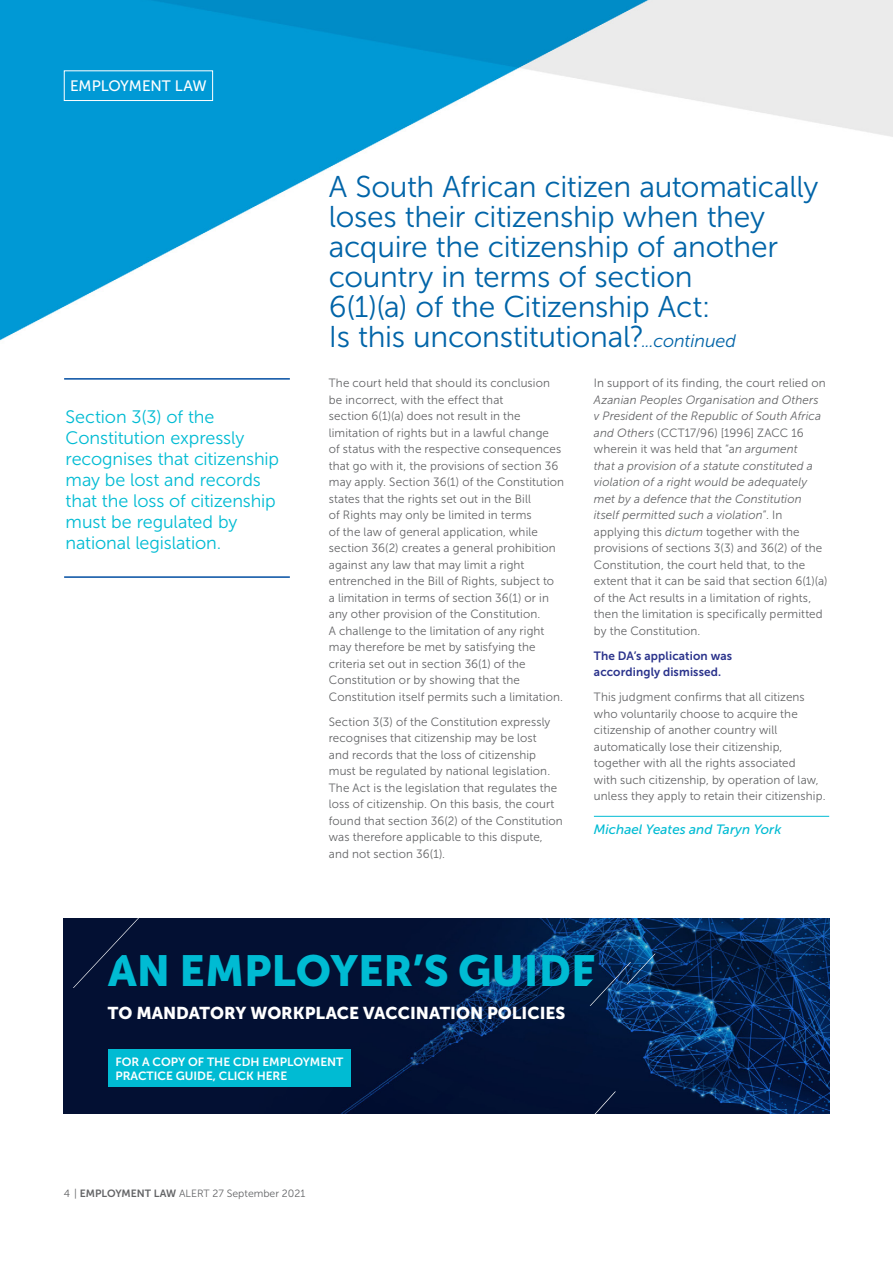
<style>
.page{position:relative;width:893px;height:1263px;background:#fff}
.page>*{position:absolute;margin:0;border:0;box-sizing:border-box;transform-origin:0 0}
.t1{font:43.2px "Museo Sans 900";color:#00bbd3}
.t2{font:30px/30px "Museo Sans 300";letter-spacing:-.01em;color:#0064a8}
.t3{font:18px/21px "Museo Sans 300";letter-spacing:-.01em;color:#00bbd3}
.t4{font:17.1px "Museo Sans 900";color:#fff}
.t5{font:15.15px "Museo Sans 500";letter-spacing:-.005em;color:#fff}
.t6{font:italic 13.5px "Museo Sans 500";color:#00bbd3}
.t7{font:12px/16.5px "Museo Sans 300";letter-spacing:.01em;color:#636466}
.t8{font:12px/16.5px "Museo Sans 700";letter-spacing:.01em;color:#2b338c}
.t9{font:11.85px/14px "Museo Sans 700";color:#fff}
.t10{font:10.5px "Museo Sans 300";color:#636466}
.s1{font-style:italic;font-size:18px}
.s2{font-style:italic}
.s3{font-family:"Museo Sans 700"}
</style>
<div class="page">
<img style="left:0;top:0;width:893px;height:341px">
<div style="left:64px;top:70px;width:149px;height:31px;border:1px solid #fff"></div>
<hr style="left:594px;top:816px;width:235px;height:1px;background:#00bbd3">
<hr style="left:64px;top:378px;width:226px;height:2px;background:#034ea2">
<hr style="left:64px;top:576px;width:226px;height:2px;background:#034ea2">
<img style="left:63px;top:919px;width:766px;height:195px">
<div style="left:108px;top:1049px;width:243px;height:38px;background:#00bbd3"></div>
<div style="left:72px;top:918px;width:77px;height:71px;background:#031033"></div>
<svg style="left:588px;top:953px;width:69px;height:53px;background:#0b376b"></svg>
<div style="left:551px;top:1090px;width:68px;height:24px;background:#011033"></div>
<p class="t5" style="left:70px;top:78px;width:138px">EMPLOYMENT LAW</p>
<h3 class="t3" style="left:66px;top:407px;width:215px">Section 3(3) of the<br>Constitution expressly recognises that citizenship may be lost and records that the loss of citizenship must be regulated by national legislation.</h3>
<h2 class="t2" style="left:329px;top:172px;width:491px">A South African citizen automatically loses their citizenship when they acquire the citizenship of another country in terms of section<br>6(1)(a) of the Citizenship Act:<br>Is this unconstitutional?<span class="s1">...continued</span></h2>
<p class="t7" style="left:329px;top:375px;width:237px">The court held that should its conclusion be incorrect, with the effect that<br>section 6(1)(a) does not result in the limitation of rights but in a lawful change<br>of status with the respective consequences that go with it, the provisions of section 36 may apply. Section 36(1) of the Constitution states that the rights set out in the Bill<br>of Rights may only be limited in terms<br>of the law of general application, while section 36(2) creates a general prohibition against any law that may limit a right entrenched in the Bill of Rights, subject to<br>a limitation in terms of section 36(1) or in any other provision of the Constitution.<br>A challenge to the limitation of any right may therefore be met by satisfying the criteria set out in section 36(1) of the Constitution or by showing that the Constitution itself permits such a limitation.</p>
<p class="t7" style="left:329px;top:713px;width:235px">Section 3(3) of the Constitution expressly recognises that citizenship may be lost<br>and records that the loss of citizenship must be regulated by national legislation.<br>The Act is the legislation that regulates the loss of citizenship. On this basis, the court found that section 36(2) of the Constitution was therefore applicable to this dispute, and not section 36(1).</p>
<p class="t7" style="left:594px;top:375px;width:233px">In support of its finding, the court relied on</p>
<p class="t7" style="left:594px;top:391px;width:235px"><span class="s2">Azanian Peoples Organisation and Others<br>v President of the Republic of South Africa and Others</span> (CCT17/96) [1996] ZACC 16 wherein it was held that “a<span class="s2">n argument<br>that a provision of a statute constituted a violation of a right would be adequately met by a defence that the Constitution itself permitted such a violation</span>”. In applying this <span class="s2">dictum</span> together with the provisions of sections 3(3) and 36(2) of the Constitution, the court held that, to the extent that it can be said that section 6(1)(a) of the Act results in a limitation of rights, then the limitation is specifically permitted by the Constitution.</p>
<p class="t8" style="left:594px;top:647px;width:140px">The DA’s application was accordingly dismissed.</p>
<p class="t7" style="left:594px;top:689px;width:233px">This judgment confirms that all citizens who voluntarily choose to acquire the citizenship of another country will automatically lose their citizenship, together with all the rights associated<br>with such citizenship, by operation of law, unless they apply to retain their citizenship.</p>
<p class="t6" style="left:594px;top:822px;width:189px">Michael Yeates and Taryn York</p>
<h1 class="t1" style="left:108px;top:946px;width:490px">AN EMPLOYER’S GUIDE</h1>
<h3 class="t4" style="left:108px;top:1003px;width:459px">TO MANDATORY WORKPLACE VACCINATION POLICIES</h3>
<p class="t9" style="left:115px;top:1055px;width:230px">FOR A COPY OF THE CDH EMPLOYMENT<br>PRACTICE GUIDE, CLICK HERE</p>
<p class="t10" style="left:64px;top:1188px;width:243px">4 | <span class="s3">EMPLOYMENT LAW</span> ALERT 27 September 2021</p>
</div>
